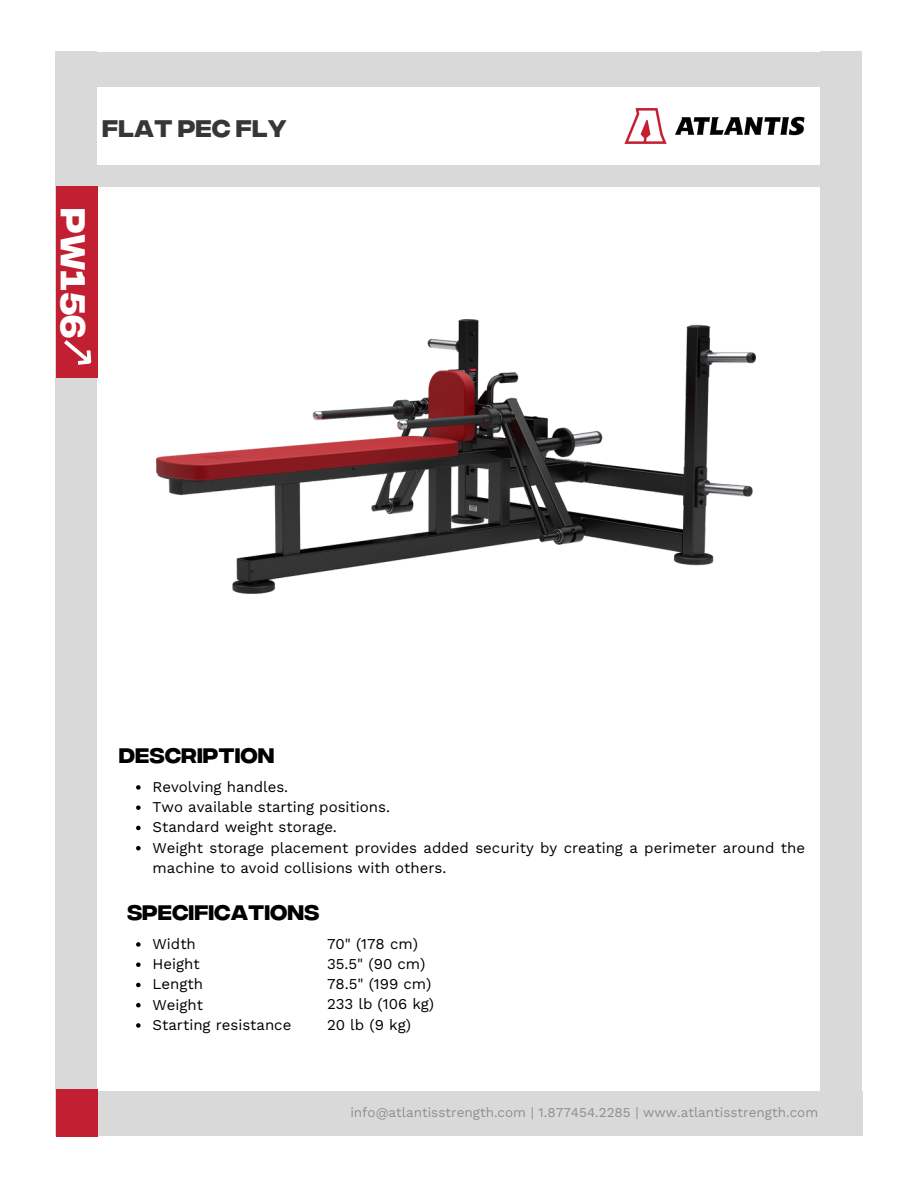
<style>
.page{position:relative;width:918px;height:1188px;background:#fff}
.page>*{position:absolute;margin:0;border:0;box-sizing:border-box;transform-origin:0 0}
.t1{font:600 34.5px "Integral CF";color:#fff}
.t2{font:600 24px "Integral CF";color:#363637}
.t3{font:600 21px "Integral CF";color:#000}
.t4{font:15px/20.2px "Work Sans";color:#000}
.t5{font:13.5px "Work Sans";color:#8e8f8f}
</style>
<div class="page">
<div style="left:56px;top:165px;width:806px;height:22px;background:#d9d9d9"></div>
<div style="left:820px;top:52px;width:42px;height:1084px;background:#d9d9d9"></div>
<div style="left:55px;top:52px;width:42px;height:1084px;background:#d9d9d9"></div>
<div style="left:56px;top:1091px;width:807px;height:45px;background:#d9d9d9"></div>
<div style="left:56px;top:187px;width:42px;height:191px;background:#c22032"></div>
<svg style="left:64px;top:340px;width:28px;height:25px"></svg>
<div style="left:56px;top:1089px;width:42px;height:48px;background:#c22032"></div>
<img style="left:624px;top:108px;width:181px;height:36px">
<div style="left:92px;top:52px;width:729px;height:35px;background:#d9d9d9"></div>
<img style="left:157px;top:319px;width:598px;height:275px">
<svg style="left:136px;top:785px;width:5px;height:5px"></svg>
<svg style="left:136px;top:805px;width:5px;height:5px"></svg>
<svg style="left:136px;top:826px;width:5px;height:4px"></svg>
<svg style="left:136px;top:846px;width:5px;height:4px"></svg>
<svg style="left:136px;top:942px;width:5px;height:5px"></svg>
<svg style="left:136px;top:962px;width:5px;height:5px"></svg>
<svg style="left:136px;top:983px;width:5px;height:4px"></svg>
<svg style="left:136px;top:1003px;width:5px;height:4px"></svg>
<svg style="left:136px;top:1023px;width:5px;height:5px"></svg>
<h2 class="t2" style="left:102px;top:111px;width:186px">FLAT PEC FLY</h2>
<h1 class="t1" style="left:98px;top:208px;width:132px;rotate:90deg">PW156</h1>
<h3 class="t3" style="left:119px;top:740px;width:157px">DESCRIPTION</h3>
<p class="t4" style="left:153px;top:777px;width:654px">Revolving handles.<br>Two available starting positions.<br>Standard weight storage.<br>Weight storage placement provides added security by creating a perimeter around the machine to avoid collisions with others.</p>
<h3 class="t3" style="left:127px;top:897px;width:194px">SPECIFICATIONS</h3>
<p class="t4" style="left:153px;top:934px;width:140px">Width<br>Height<br>Length<br>Weight<br>Starting resistance</p>
<p class="t4" style="left:327px;top:933px;width:109px">70" (178 cm)<br>35.5" (90 cm)<br>78.5" (199 cm)<br>233 lb (106 kg)<br>20 lb (9 kg)</p>
<p class="t5" style="left:350px;top:1105px;width:469px">info@atlantisstrength.com | 1.877454.2285 | www.atlantisstrength.com</p>
</div>
